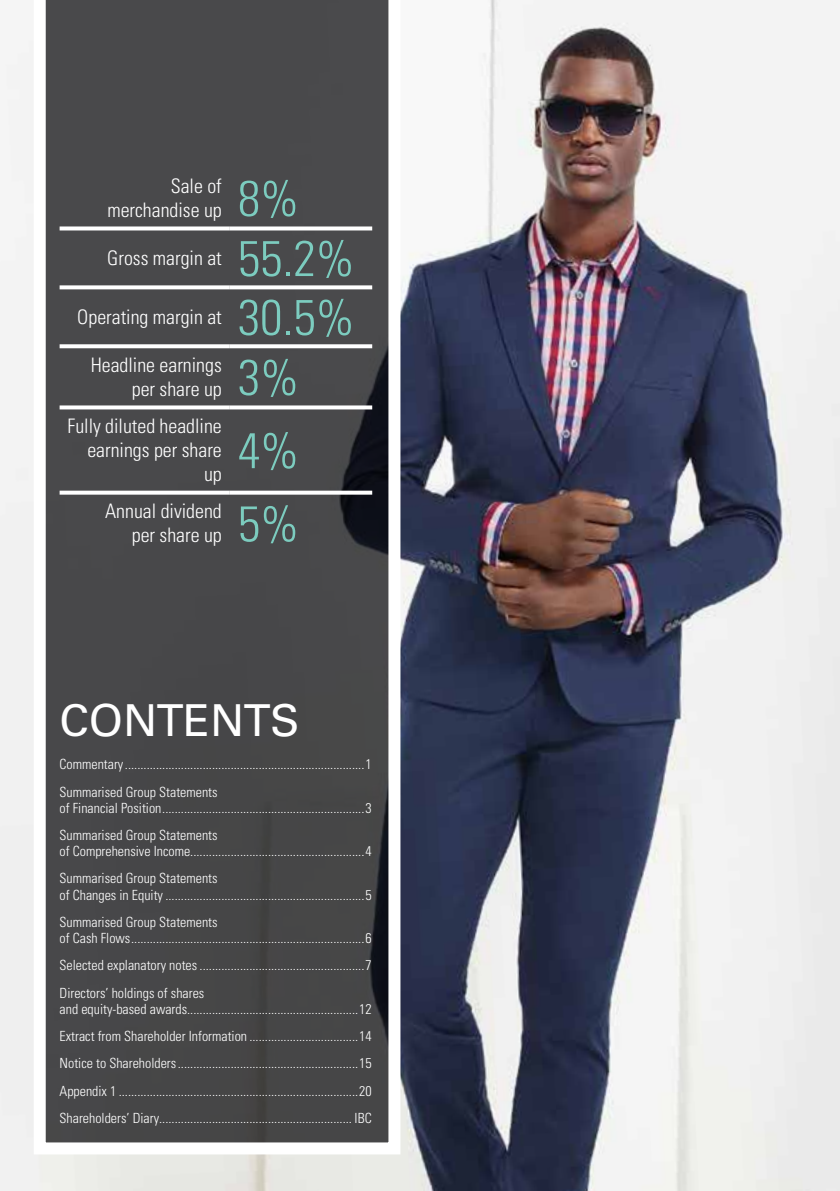
<style>
.page{position:relative;width:840px;height:1191px;background:#fff}
.page>*{position:absolute;margin:0;border:0;box-sizing:border-box;transform-origin:0 0}
.t1{font:300 condensed 50px "Univers LT Std";color:#7cccbf}
.t2{font:44px "Univers LT Std";color:#fff}
.t3{font:300 condensed 20px/24px "Univers LT Std";color:#fff;text-align:right}
.t4{font:300 condensed 14px/27.4px "Univers LT Std";color:#fff}
</style>
<div class="page">
<img style="left:0;top:0;width:839px;height:1191px">
<svg style="left:34px;top:0;width:366px;height:1154px;background:#545456"></svg>
<svg style="left:60px;top:226px;width:170px;height:4px"></svg>
<svg style="left:230px;top:226px;width:142px;height:4px"></svg>
<svg style="left:60px;top:285px;width:170px;height:4px"></svg>
<svg style="left:230px;top:285px;width:142px;height:4px"></svg>
<svg style="left:60px;top:344px;width:170px;height:4px"></svg>
<svg style="left:230px;top:344px;width:142px;height:4px"></svg>
<svg style="left:60px;top:405px;width:170px;height:4px"></svg>
<svg style="left:230px;top:405px;width:142px;height:4px"></svg>
<svg style="left:60px;top:490px;width:170px;height:4px"></svg>
<svg style="left:230px;top:490px;width:142px;height:4px"></svg>
<h3 class="t3" style="left:107px;top:174px;width:116px">Sale of merchandise up</h3>
<h1 class="t1" style="left:238px;top:168px;width:63px">8%</h1>
<h3 class="t3" style="left:107px;top:246px;width:116px">Gross margin at</h3>
<h1 class="t1" style="left:238px;top:228px;width:118px">55.2%</h1>
<h3 class="t3" style="left:77px;top:305px;width:146px">Operating margin at</h3>
<h1 class="t1" style="left:238px;top:287px;width:118px">30.5%</h1>
<h3 class="t3" style="left:91px;top:353px;width:133px">Headline earnings per share up</h3>
<h1 class="t1" style="left:238px;top:347px;width:63px">3%</h1>
<h3 class="t3" style="left:68px;top:414px;width:156px">Fully diluted headline earnings per share up</h3>
<h1 class="t1" style="left:238px;top:420px;width:63px">4%</h1>
<h3 class="t3" style="left:105px;top:499px;width:118px">Annual dividend per share up</h3>
<h1 class="t1" style="left:238px;top:493px;width:63px">5%</h1>
<h2 class="t2" style="left:60px;top:694px;width:241px">CONTENTS</h2>
<p class="t4" style="left:60px;top:751px;width:313px">Commentary.............................................................................1<br>Summarised Group Statements</p>
<p class="t4" style="left:60px;top:794px;width:313px">of Financial Position.................................................................3<br>Summarised Group Statements</p>
<p class="t4" style="left:60px;top:837px;width:313px">of Comprehensive Income........................................................4<br>Summarised Group Statements</p>
<p class="t4" style="left:60px;top:881px;width:313px">of Changes in Equity ................................................................5<br>Summarised Group Statements</p>
<p class="t4" style="left:60px;top:924px;width:313px;text-align:justify">of Cash Flows...........................................................................6<br>Selected explanatory notes .....................................................7<br>Directors’ holdings of shares</p>
<p class="t4" style="left:60px;top:995px;width:313px;text-align:justify">and equity-based awards.......................................................12<br>Extract from Shareholder Information ...................................14<br>Notice to Shareholders..........................................................15<br>Appendix 1 .............................................................................20<br>Shareholders’ Diary.............................................................. IBC</p>
</div>
